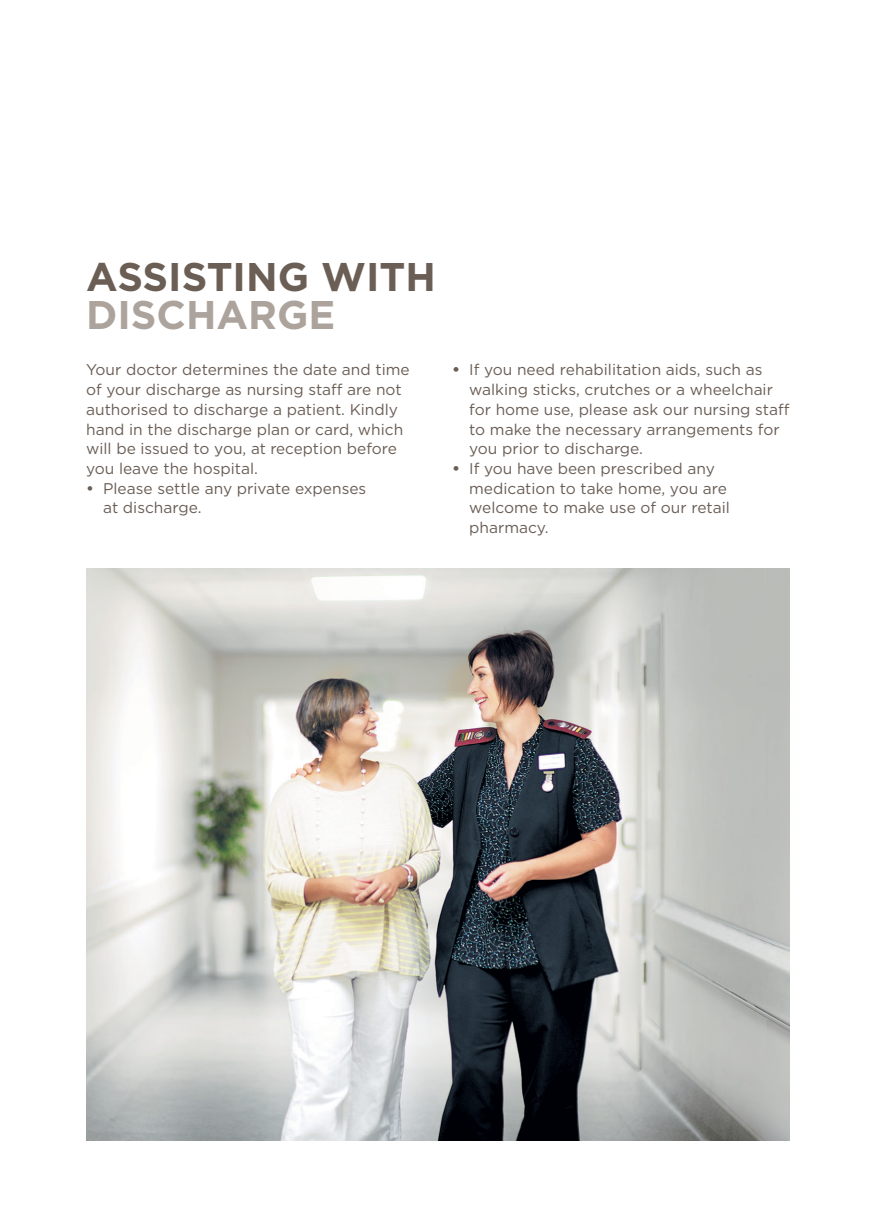
<style>
.page{position:relative;width:876px;height:1227px;background:#fff}
.page>*{position:absolute;margin:0;border:0;box-sizing:border-box;transform-origin:0 0}
.t1{font:700 40px "Gotham";color:#6a5e55}
.t2{font:700 40px "Gotham";color:#aca49c}
.t3{font:15.6px/19.8px "Gotham";color:#6a5e55}
.s1{font-weight:500;font-size:16px}
.s2{font-weight:700;font-size:16px}
</style>
<div class="page">
<img style="left:86px;top:568px;width:703px;height:573px">
<p class="t1" style="left:86px;top:253px;width:351px">ASSISTING WITH</p>
<p class="t2" style="left:86px;top:291px;width:250px">DISCHARGE</p>
<p class="t3" style="left:86px;top:360px;width:325px">Your doctor determines the date and time of your discharge as nursing staff are not authorised to discharge a patient. Kindly hand in the discharge plan or card, which will be issued to you, at reception before you leave the hospital.</p>
<p class="t3" style="left:103px;top:478px;width:264px;text-indent:-17px"><span class="s1">•</span> Please settle any private expenses at discharge.</p>
<p class="t3" style="left:469px;top:360px;width:321px;text-indent:-17px"><span class="s2">•</span> If you need rehabilitation aids, such as walking sticks, crutches or a wheelchair for home use, please ask our nursing staff to make the necessary arrangements for you prior to discharge.</p>
<p class="t3" style="left:469px;top:458px;width:262px;text-indent:-17px"><span class="s2">•</span> If you have been prescribed any medication to take home, you are welcome to make use of our retail pharmacy.</p>
</div>
